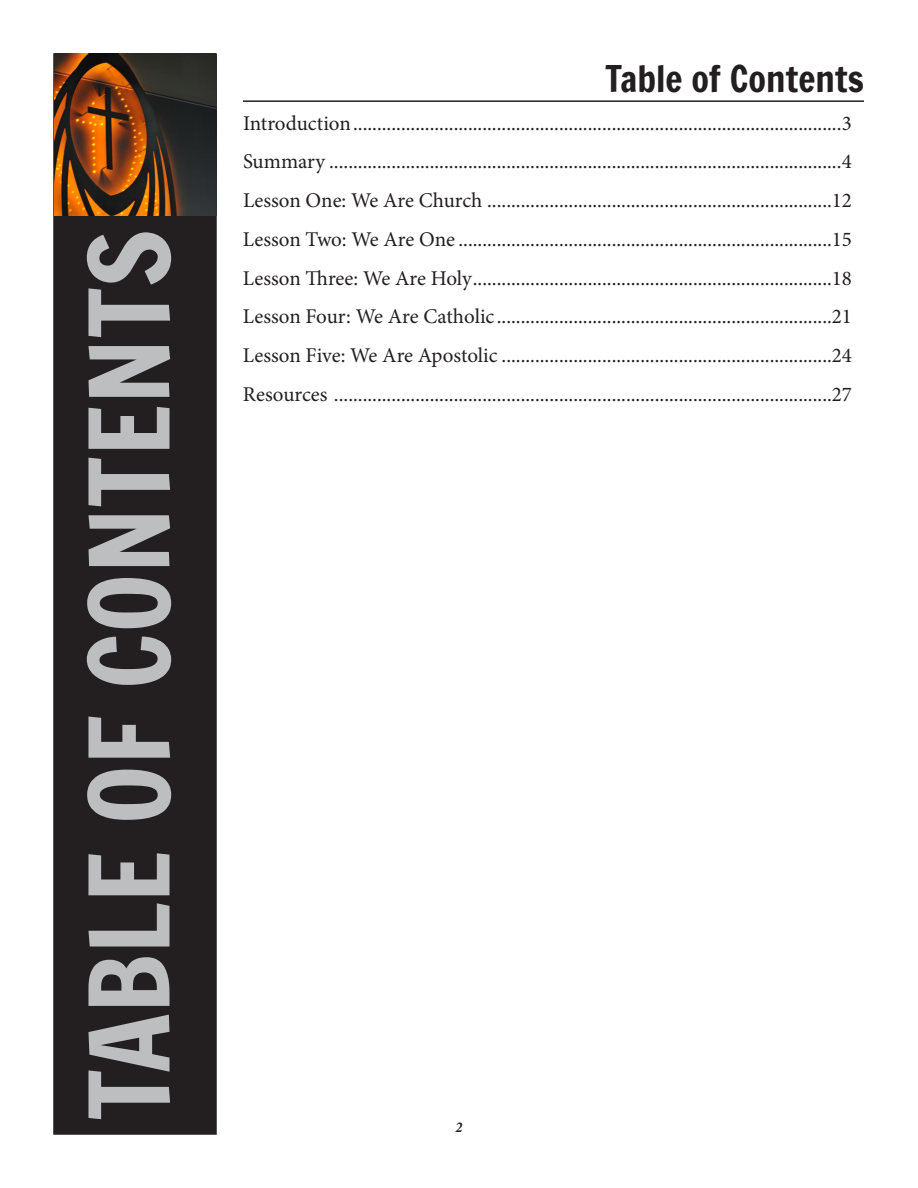
<style>
.page{position:relative;width:918px;height:1188px;background:#fff}
.page>*{position:absolute;margin:0;border:0;box-sizing:border-box;transform-origin:0 0}
.Left_Subhead{font:108px "Francois One";color:#bcbec0}
.Right_Subhead{font:36px "Francois One";color:#231f20}
.Body_Text{font:21px "Minion Pro";letter-spacing:-.005em;color:#231f20}
.t1{font:italic 700 condensed 15px "Minion Pro";color:#231f20}
</style>
<div class="page">
<hr style="left:243px;top:100px;width:621px;height:2px;background:#231f20">
<div style="left:54px;top:216px;width:162px;height:918px;background:#231f20"></div>
<img style="left:54px;top:53px;width:162px;height:162px">
<p class="Left_Subhead" style="left:52px;top:1121px;width:893px;rotate:-90deg">TABLE OF CONTENTS</p>
<p class="Right_Subhead" style="left:605px;top:53px;width:260px">Table of Contents</p>
<p class="Body_Text" style="left:243px;top:109px;width:610px">Introduction......................................................................................................3</p>
<p class="Body_Text" style="left:243px;top:148px;width:610px">Summary ...........................................................................................................4</p>
<p class="Body_Text" style="left:243px;top:186px;width:611px">Lesson One: We Are Church ........................................................................12</p>
<p class="Body_Text" style="left:243px;top:225px;width:611px">Lesson Two: We Are One ..............................................................................15</p>
<p class="Body_Text" style="left:243px;top:264px;width:611px">Lesson Three: We Are Holy...........................................................................18</p>
<p class="Body_Text" style="left:243px;top:302px;width:611px">Lesson Four: We Are Catholic......................................................................21</p>
<p class="Body_Text" style="left:243px;top:341px;width:611px">Lesson Five: We Are Apostolic .....................................................................24</p>
<p class="Body_Text" style="left:243px;top:380px;width:611px">Resources ........................................................................................................27</p>
<p class="t1" style="left:456px;top:1117px;width:8px">2</p>
</div>
